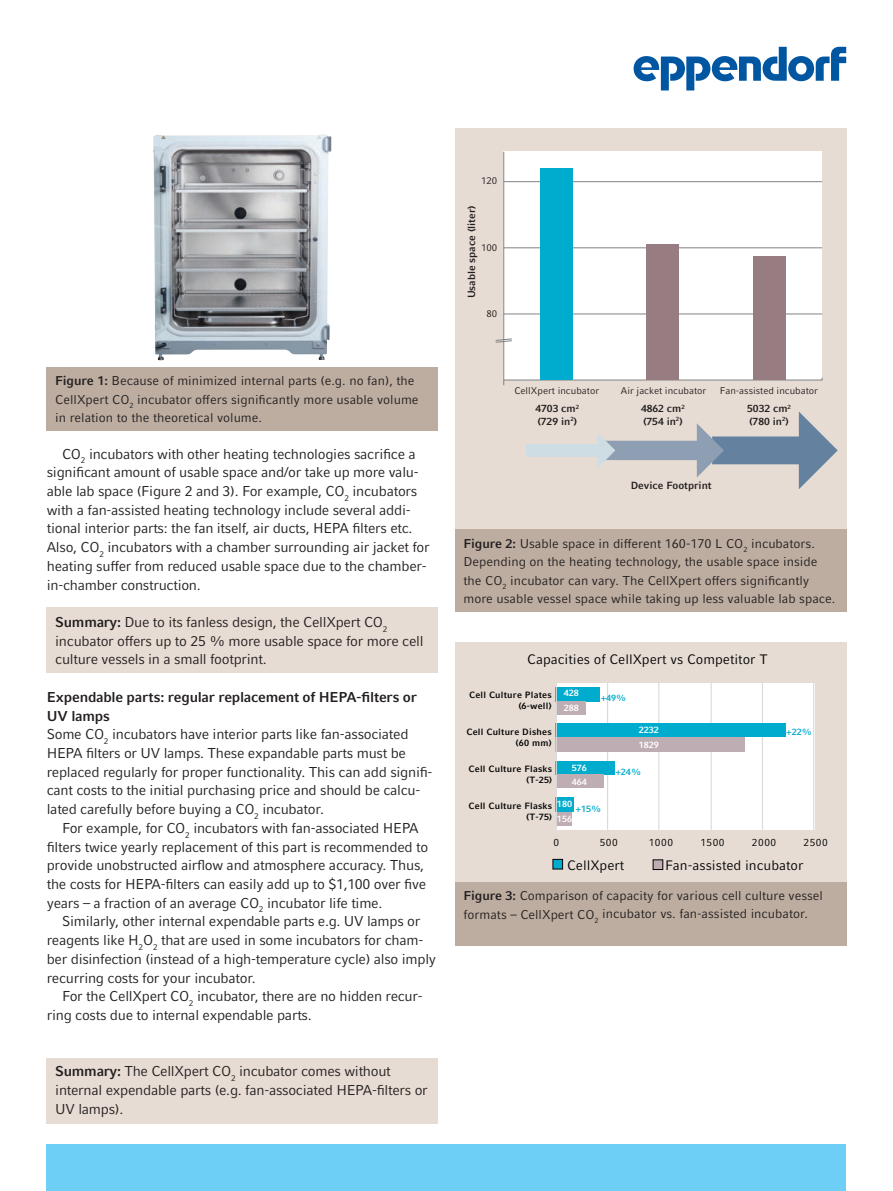
<style>
.page{position:relative;width:893px;height:1191px;background:#fff}
.page>*{position:absolute;margin:0;border:0;box-sizing:border-box;transform-origin:0 0}
.t1{font:14.25px/18.8px "Compatil Factfor Eppendorf";letter-spacing:-.02em;color:#231f20}
.t2{font:13.65px "Compatil Factfor Eppendorf";color:#020304}
.t3{font:12.75px/18.6px "Compatil Factfor Eppendorf";color:#231f20}
.t4{font:700 10.35px/12.5px "Compatil Factfor Eppendorf";color:#231f20}
.t5{font:10.2px "Compatil Factfor Eppendorf";letter-spacing:.05em;color:#020304}
.t6{font:9.75px "Compatil Factfor Eppendorf";color:#231f20}
.t7{font:700 9.15px/10.9px "Compatil Factfor Eppendorf";letter-spacing:.02em;color:#020304;text-align:right}
.t8{font:700 9.15px/14.9px "Compatil Factfor Eppendorf";color:#fff}
.t9{font:700 9.15px "Compatil Factfor Eppendorf";color:#00accd}
.s1{font-weight:700}
</style>
<div class="page">
<div style="left:47px;top:1058px;width:391px;height:65px;background:#e7dcd3"></div>
<div style="left:47px;top:607px;width:391px;height:65px;background:#e7dcd3"></div>
<div style="left:47px;top:1144px;width:799px;height:47px;background:#6ecff6"></div>
<svg style="left:634px;top:47px;width:212px;height:43px"></svg>
<div style="left:455px;top:128px;width:391px;height:401px;background:#e7dcd3"></div>
<div style="left:504px;top:152px;width:318px;height:228px;background:#fff"></div>
<hr style="left:503px;top:152px;width:1px;height:233px;background:#808285">
<svg style="left:503px;top:377px;width:320px;height:4px"></svg>
<hr style="left:504px;top:181px;width:318px;height:1px;background:#808285">
<hr style="left:504px;top:247px;width:318px;height:1px;background:#808285">
<hr style="left:504px;top:314px;width:318px;height:1px;background:#808285">
<svg style="left:495px;top:338px;width:17px;height:5px"></svg>
<div style="left:540px;top:168px;width:33px;height:212px;background:#00accd"></div>
<div style="left:646px;top:244px;width:33px;height:136px;background:#977d81"></div>
<div style="left:753px;top:256px;width:32px;height:124px;background:#977d81"></div>
<div style="left:712px;top:436px;width:92px;height:28px;background:#6481a0"></div>
<svg style="left:799px;top:412px;width:39px;height:77px"></svg>
<div style="left:598px;top:441px;width:102px;height:19px;background:#8e9fb4"></div>
<svg style="left:697px;top:423px;width:27px;height:54px"></svg>
<div style="left:526px;top:444px;width:74px;height:13px;background:#cedce3"></div>
<svg style="left:597px;top:433px;width:18px;height:35px"></svg>
<div style="left:455px;top:529px;width:391px;height:83px;background:#bdada0"></div>
<img style="left:153px;top:134px;width:178px;height:226px">
<div style="left:47px;top:367px;width:391px;height:64px;background:#bdada0"></div>
<div style="left:455px;top:642px;width:391px;height:240px;background:#e7dcd3"></div>
<div style="left:556px;top:683px;width:258px;height:146px;background:#fff"></div>
<hr style="left:607px;top:683px;width:1px;height:146px;background:#dadada">
<hr style="left:658px;top:683px;width:1px;height:146px;background:#dadada">
<hr style="left:711px;top:683px;width:1px;height:146px;background:#dadada">
<hr style="left:762px;top:683px;width:1px;height:146px;background:#dadada">
<hr style="left:813px;top:683px;width:1px;height:146px;background:#dadada">
<div style="left:556px;top:687px;width:44px;height:14px;background:#00accd"></div>
<div style="left:556px;top:723px;width:230px;height:14px;background:#00accd"></div>
<div style="left:556px;top:761px;width:59px;height:13px;background:#00accd"></div>
<div style="left:556px;top:797px;width:18px;height:15px;background:#00accd"></div>
<div style="left:556px;top:701px;width:29px;height:14px;background:#beadb3"></div>
<div style="left:556px;top:737px;width:189px;height:14px;background:#beadb3"></div>
<div style="left:556px;top:774px;width:48px;height:14px;background:#beadb3"></div>
<div style="left:556px;top:812px;width:16px;height:13px;background:#beadb3"></div>
<hr style="left:556px;top:683px;width:1px;height:146px;background:#dadada">
<div style="left:653px;top:860px;width:10px;height:9px;background:#beadb3"></div>
<div style="left:653px;top:859px;width:10px;height:10px;border:1px solid #020304"></div>
<div style="left:553px;top:859px;width:10px;height:10px;background:#00accd"></div>
<div style="left:553px;top:859px;width:10px;height:10px;border:1px solid #020304"></div>
<div style="left:455px;top:882px;width:391px;height:63px;background:#bdada0"></div>
<p class="t3" style="left:55px;top:371px;width:365px"><span class="s1">Figure 1:</span> Because of minimized internal parts (e.g. no fan), the<br>CellXpert CO<sub>2</sub> incubator offers significantly more usable volume in relation to the theoretical volume.</p>
<p class="t1" style="left:47px;top:444px;width:385px;text-indent:15px">CO<sub>2</sub> incubators with other heating technologies sacrifice a significant amount of usable space and/or take up more valu&shy;able lab space (Figure 2 and 3). For example, CO<sub>2</sub> incubators with a fan-assisted heating technology include several addi&shy;tional interior parts: the fan itself, air ducts, HEPA filters etc.<br>Also, CO<sub>2</sub> incubators with a chamber surrounding air jacket for heating suffer from reduced usable space due to the chamber&shy;in-chamber construction.</p>
<p class="t1" style="left:55px;top:612px;width:370px"><span class="s1">Summary:</span> Due to its fanless design, the CellXpert CO<sub>2 </sub>incubator offers up to 25 % more usable space for more cell culture vessels in a small footprint.</p>
<p class="t1" style="left:47px;top:687px;width:387px"><span class="s1">Expendable parts: regular replacement of HEPA-filters or UV lamps<br></span>Some CO<sub>2</sub> incubators have interior parts like fan-associated HEPA filters or UV lamps. These expandable parts must be replaced regularly for proper functionality. This can add signifi&shy;cant costs to the initial purchasing price and should be calcu&shy;lated carefully before buying a CO<sub>2</sub> incubator.</p>
<p class="t1" style="left:47px;top:818px;width:383px;text-indent:15px">For example, for CO<sub>2</sub> incubators with fan-associated HEPA filters twice yearly replacement of this part is recommended to provide unobstructed airflow and atmosphere accuracy. Thus, the costs for HEPA-filters can easily add up to $1,100 over five years – a fraction of an average CO<sub>2</sub> incubator life time.</p>
<p class="t1" style="left:47px;top:912px;width:391px;text-indent:15px">Similarly, other internal expendable parts e.g. UV lamps or reagents like H<sub>2</sub>O<sub>2</sub> that are used in some incubators for cham&shy;ber disinfection (instead of a high-temperature cycle) also imply recurring costs for your incubator.</p>
<p class="t1" style="left:47px;top:987px;width:378px;text-indent:15px">For the CellXpert CO<sub>2</sub> incubator, there are no hidden recur&shy;ring costs due to internal expendable parts.</p>
<p class="t1" style="left:55px;top:1061px;width:374px"><span class="s1">Summary:</span> The CellXpert CO<sub>2</sub> incubator comes without internal expendable parts (e.g. fan-associated HEPA-filters or<br>UV lamps).</p>
<p class="t6" style="left:481px;top:175px;width:18px">120</p>
<p class="t4" style="left:465px;top:298px;width:95px;rotate:-90deg">Usable space (liter)</p>
<p class="t6" style="left:481px;top:242px;width:18px">100</p>
<p class="t6" style="left:486px;top:307px;width:12px">80</p>
<p class="t6" style="left:514px;top:385px;width:86px">CellXpert incubator</p>
<p class="t6" style="left:621px;top:385px;width:87px">Air jacket incubator</p>
<p class="t6" style="left:720px;top:385px;width:100px">Fan-assisted incubator</p>
<p class="t4" style="left:535px;top:402px;width:45px">4703 cm<sup>2 </sup>(729 in<sup>2</sup>)</p>
<p class="t4" style="left:641px;top:402px;width:45px">4862 cm<sup>2 </sup>(754 in<sup>2</sup>)</p>
<p class="t4" style="left:747px;top:402px;width:45px">5032 cm<sup>2 </sup>(780 in<sup>2</sup>)</p>
<p class="t4" style="left:631px;top:479px;width:82px">Device Footprint</p>
<p class="t3" style="left:463px;top:534px;width:373px"><span class="s1">Figure 2:</span> Usable space in different 160-170 L CO<sub>2</sub> incubators.<br>Depending on the heating technology, the usable space inside the CO<sub>2</sub> incubator can vary. The CellXpert offers significantly more usable vessel space while taking up less valuable lab space.</p>
<p class="t2" style="left:527px;top:651px;width:242px">Capacities of CellXpert vs Competitor T</p>
<p class="t7" style="left:469px;top:689px;width:84px">Cell Culture Plates (6-well)</p>
<p class="t7" style="left:466px;top:726px;width:87px">Cell Culture Dishes (60 mm)</p>
<p class="t8" style="left:564px;top:686px;width:17px">428<br>288</p>
<p class="t9" style="left:601px;top:692px;width:27px">+49%</p>
<p class="t8" style="left:639px;top:722px;width:22px">2232<br>1829</p>
<p class="t8" style="left:572px;top:760px;width:17px">576<br>464</p>
<p class="t8" style="left:557px;top:796px;width:17px">180<br>156</p>
<p class="t7" style="left:469px;top:763px;width:85px">Cell Culture Flasks (T-25)</p>
<p class="t7" style="left:469px;top:800px;width:85px">Cell Culture Flasks (T-75)</p>
<p class="t9" style="left:576px;top:803px;width:27px">+15%</p>
<p class="t9" style="left:616px;top:766px;width:27px">+24%</p>
<p class="t9" style="left:787px;top:726px;width:27px">+22%</p>
<p class="t5" style="left:553px;top:836px;width:7px">0</p>
<p class="t5" style="left:600px;top:836px;width:20px">500</p>
<p class="t5" style="left:649px;top:836px;width:26px">1000</p>
<p class="t5" style="left:700px;top:836px;width:26px">1500</p>
<p class="t5" style="left:752px;top:836px;width:26px">2000</p>
<p class="t5" style="left:803px;top:836px;width:26px">2500</p>
<p class="t2" style="left:567px;top:857px;width:59px">CellXpert</p>
<p class="t2" style="left:665px;top:857px;width:140px">Fan-assisted incubator</p>
<p class="t3" style="left:463px;top:886px;width:361px"><span class="s1">Figure 3:</span> Comparison of capacity for various cell culture vessel formats – CellXpert CO<sub>2</sub> incubator vs. fan-assisted incubator.</p>
</div>
